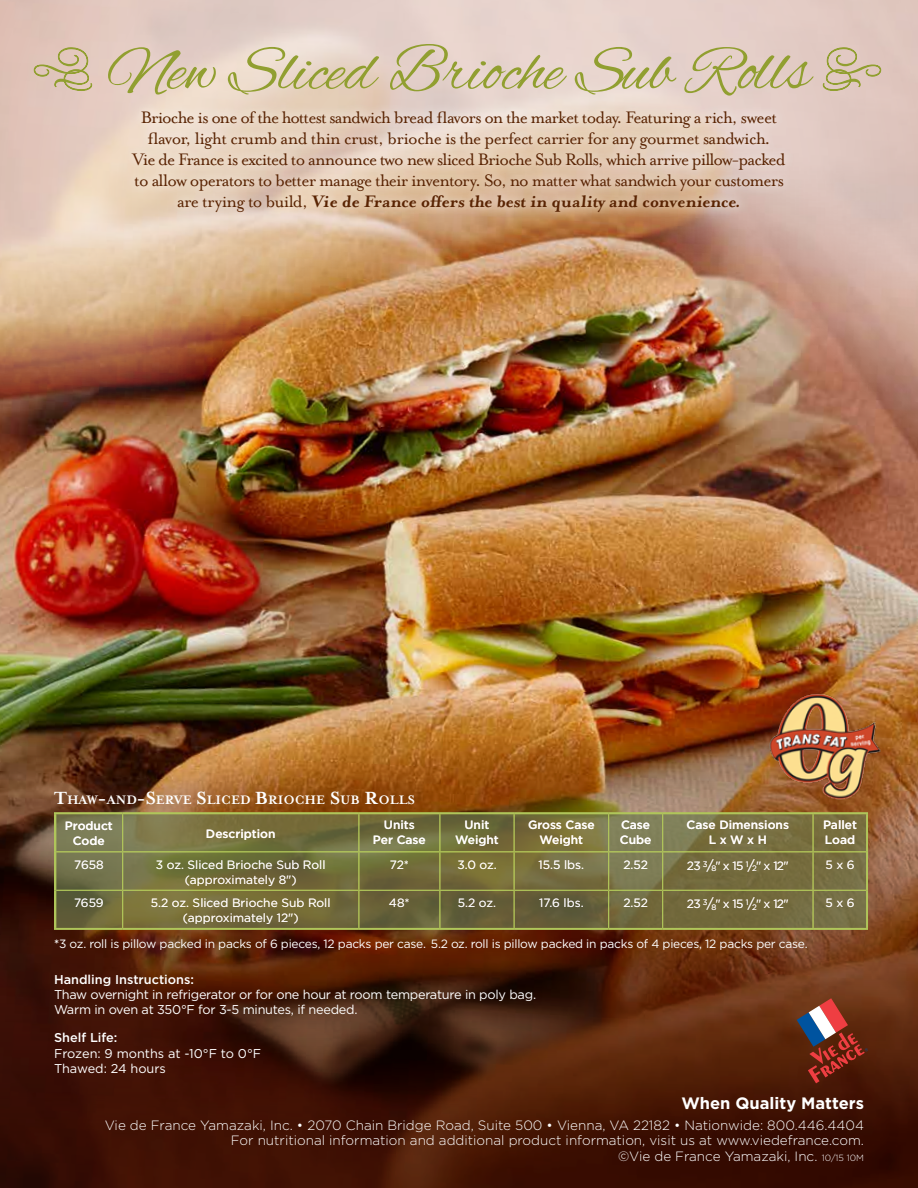
<style>
.page{position:relative;width:918px;height:1188px;background:#fff}
.page>*{position:absolute;margin:0;border:0;box-sizing:border-box;transform-origin:0 0}
.t1{font:66px "Alex Brush";color:#919f30}
.t2{font:19.2px/21px "Mrs Eaves Roman";letter-spacing:-.04em;color:#5a2403;text-align:center}
.t3{font:700 19.2px "Mrs Eaves";letter-spacing:-.03em;color:#5a2403}
.t4{font:700 16.5px "Gotham";color:#fff}
.t5{font:700 14.1px "Mrs Eaves";color:#fff}
.t6{font:300 13.5px/15.6px "Gotham";color:#fff;text-align:right}
.t7{font:12.75px/15.3px "Gotham";letter-spacing:-.02em;color:#fff}
.t8{font:12.75px/15.3px "Gotham";color:#fff}
.t9{font:500 12.75px "Gotham";color:#fff}
.t10{font:12px "Gotham";letter-spacing:-.02em;color:#fff}
.t11{font:500 12px/15px "Gotham";color:#fff;text-align:center}
.t12{font:12px/15px "Gotham";color:#fff;text-align:center}
.s1{font-family:"Mrs Eaves Roman";font-weight:400}
.s2{font-size:20.25px}
.s3{font-size:13.5px}
.s4{font-weight:500}
.s5{font-size:9px}
</style>
<div class="page">
<img style="left:0;top:0;width:918px;height:692px">
<img style="left:0;top:692px;width:918px;height:496px">
<div style="left:119px;top:97px;width:680px;height:129px;background:#fff;opacity:.4"></div>
<div style="left:122px;top:99px;width:674px;height:124px;background:#fff;opacity:.7"></div>
<svg style="left:797px;top:998px;width:71px;height:85px;background:#783a2f"></svg>
<svg style="left:822px;top:47px;width:60px;height:104px;background:#d9c4b4"></svg>
<svg style="left:33px;top:47px;width:60px;height:104px;background:#dbc3b1"></svg>
<div style="left:746px;top:670px;width:165px;height:163px;background:#81401c;opacity:.75"></div>
<img style="left:741px;top:672px;width:168px;height:155px">
<div style="left:32px;top:768px;width:415px;height:70px;background:#5a2403;opacity:.8"></div>
<svg style="left:56px;top:814px;width:810px;height:114px;background:#746e40"></svg>
<hr style="left:54px;top:890px;width:2px;height:38px;background:#afc55a">
<hr style="left:54px;top:928px;width:69px;height:2px;background:#afc55a">
<hr style="left:54px;top:852px;width:2px;height:38px;background:#afc55a">
<hr style="left:56px;top:890px;width:67px;height:1px;background:#afc55a">
<hr style="left:123px;top:890px;width:236px;height:1px;background:#afc55a">
<hr style="left:359px;top:890px;width:81px;height:1px;background:#afc55a">
<hr style="left:440px;top:890px;width:74px;height:1px;background:#afc55a">
<hr style="left:514px;top:890px;width:95px;height:1px;background:#afc55a">
<hr style="left:609px;top:890px;width:54px;height:1px;background:#afc55a">
<hr style="left:663px;top:890px;width:150px;height:1px;background:#afc55a">
<hr style="left:54px;top:812px;width:69px;height:2px;background:#afc55a">
<hr style="left:54px;top:814px;width:2px;height:38px;background:#afc55a">
<hr style="left:56px;top:851px;width:67px;height:1px;background:#afc55a">
<hr style="left:123px;top:851px;width:236px;height:1px;background:#afc55a">
<hr style="left:359px;top:851px;width:81px;height:1px;background:#afc55a">
<hr style="left:440px;top:851px;width:74px;height:1px;background:#afc55a">
<hr style="left:514px;top:851px;width:95px;height:1px;background:#afc55a">
<hr style="left:609px;top:851px;width:54px;height:1px;background:#afc55a">
<hr style="left:663px;top:851px;width:150px;height:1px;background:#afc55a">
<hr style="left:813px;top:891px;width:1px;height:37px;background:#afc55a">
<hr style="left:609px;top:812px;width:54px;height:2px;background:#afc55a">
<hr style="left:609px;top:928px;width:54px;height:2px;background:#afc55a">
<hr style="left:514px;top:812px;width:95px;height:2px;background:#afc55a">
<hr style="left:514px;top:928px;width:95px;height:2px;background:#afc55a">
<hr style="left:608px;top:814px;width:1px;height:37px;background:#afc55a">
<hr style="left:608px;top:852px;width:1px;height:38px;background:#afc55a">
<hr style="left:608px;top:891px;width:1px;height:37px;background:#afc55a">
<hr style="left:440px;top:812px;width:74px;height:2px;background:#afc55a">
<hr style="left:440px;top:928px;width:74px;height:2px;background:#afc55a">
<hr style="left:514px;top:814px;width:1px;height:37px;background:#afc55a">
<hr style="left:514px;top:852px;width:1px;height:38px;background:#afc55a">
<hr style="left:514px;top:891px;width:1px;height:37px;background:#afc55a">
<hr style="left:359px;top:812px;width:81px;height:2px;background:#afc55a">
<hr style="left:359px;top:928px;width:81px;height:2px;background:#afc55a">
<hr style="left:439px;top:814px;width:1px;height:37px;background:#afc55a">
<hr style="left:439px;top:852px;width:1px;height:38px;background:#afc55a">
<hr style="left:439px;top:891px;width:1px;height:37px;background:#afc55a">
<hr style="left:123px;top:812px;width:236px;height:2px;background:#afc55a">
<hr style="left:123px;top:928px;width:236px;height:2px;background:#afc55a">
<hr style="left:122px;top:814px;width:1px;height:37px;background:#afc55a">
<hr style="left:358px;top:814px;width:1px;height:37px;background:#afc55a">
<hr style="left:122px;top:852px;width:1px;height:38px;background:#afc55a">
<hr style="left:358px;top:852px;width:1px;height:38px;background:#afc55a">
<hr style="left:122px;top:891px;width:1px;height:37px;background:#afc55a">
<hr style="left:358px;top:891px;width:1px;height:37px;background:#afc55a">
<hr style="left:663px;top:812px;width:150px;height:2px;background:#afc55a">
<hr style="left:866px;top:890px;width:2px;height:38px;background:#afc55a">
<hr style="left:663px;top:928px;width:150px;height:2px;background:#afc55a">
<hr style="left:813px;top:928px;width:55px;height:2px;background:#afc55a">
<hr style="left:662px;top:814px;width:1px;height:37px;background:#afc55a">
<hr style="left:662px;top:852px;width:1px;height:38px;background:#afc55a">
<hr style="left:662px;top:891px;width:1px;height:37px;background:#afc55a">
<hr style="left:813px;top:812px;width:55px;height:2px;background:#afc55a">
<hr style="left:866px;top:814px;width:2px;height:38px;background:#afc55a">
<hr style="left:813px;top:814px;width:1px;height:37px;background:#afc55a">
<hr style="left:813px;top:851px;width:53px;height:1px;background:#afc55a">
<hr style="left:813px;top:852px;width:1px;height:38px;background:#afc55a">
<hr style="left:813px;top:890px;width:53px;height:1px;background:#afc55a">
<hr style="left:866px;top:852px;width:2px;height:38px;background:#afc55a">
<h1 class="t1" style="left:108px;top:34px;width:704px">New Sliced Brioche Sub Rolls</h1>
<p class="t2" style="left:132px;top:107px;width:655px">Brioche is one of the hottest sandwich bread flavors on the market today. Featuring a rich, sweet flavor, light crumb and thin crust, brioche is the perfect carrier for any gourmet sandwich.<br>Vie de France is excited to announce two new sliced Brioche Sub Rolls, which arrive pillow-packed to allow operators to better manage their inventory. So, no matter what sandwich your customers</p>
<p class="t3" style="left:177px;top:190px;width:568px"><span class="s1">are trying to build,</span> Vie de France offers the best in quality and convenience.</p>
<p class="t5" style="left:54px;top:792px;width:361px"><span class="s2">T</span>HAW<span class="s2">-</span>AND<span class="s2">-S</span>ERVE <span class="s2">S</span>LICED <span class="s2">B</span>RIOCHE <span class="s2">S</span>UB <span class="s2">R</span>OLLS</p>
<p class="t11" style="left:65px;top:818px;width:49px">Product<br>Code</p>
<p class="t11" style="left:206px;top:826px;width:71px">Description</p>
<p class="t11" style="left:373px;top:817px;width:54px">Units<br>Per Case</p>
<p class="t11" style="left:455px;top:817px;width:45px">Unit<br>Weight</p>
<p class="t11" style="left:528px;top:817px;width:68px">Gross Case<br>Weight</p>
<p class="t11" style="left:620px;top:817px;width:33px;text-align:left">Case<br>Cube</p>
<p class="t11" style="left:687px;top:817px;width:104px">Case Dimensions<br>L x W x H</p>
<p class="t11" style="left:823px;top:817px;width:35px;text-align:left">Pallet<br>Load</p>
<p class="t10" style="left:74px;top:858px;width:31px">7658</p>
<p class="t12" style="left:156px;top:857px;width:171px">3 oz. Sliced Brioche Sub Roll (approximately 8")</p>
<p class="t10" style="left:390px;top:858px;width:21px">72*</p>
<p class="t10" style="left:457px;top:858px;width:41px">3.0 oz.</p>
<p class="t10" style="left:539px;top:858px;width:47px">15.5 lbs.</p>
<p class="t10" style="left:623px;top:858px;width:26px">2.52</p>
<p class="t10" style="left:687px;top:859px;width:103px">23 <sup>3</sup><span class="s3">/</span><sub>8</sub>" x 15 <sup>1</sup><span class="s3">/</span><sub>2</sub>" x 12"</p>
<p class="t10" style="left:825px;top:858px;width:31px">5 x 6</p>
<p class="t10" style="left:74px;top:896px;width:31px">7659</p>
<p class="t12" style="left:151px;top:895px;width:181px">5.2 oz. Sliced Brioche Sub Roll (approximately 12")</p>
<p class="t10" style="left:389px;top:896px;width:22px">48*</p>
<p class="t10" style="left:458px;top:896px;width:40px">5.2 oz.</p>
<p class="t10" style="left:539px;top:896px;width:46px">17.6 lbs.</p>
<p class="t10" style="left:623px;top:896px;width:26px">2.52</p>
<p class="t10" style="left:687px;top:897px;width:103px">23 <sup>3</sup><span class="s3">/</span><sub>8</sub>" x 15 <sup>1</sup><span class="s3">/</span><sub>2</sub>" x 12"</p>
<p class="t10" style="left:825px;top:896px;width:31px">5 x 6</p>
<p class="t10" style="left:54px;top:937px;width:755px"><span class="s4">*</span>3 oz. roll is pillow packed in packs of 6 pieces, 12 packs per case. 5.2 oz. roll is pillow packed in packs of 4 pieces, 12 packs per case.</p>
<p class="t9" style="left:54px;top:972px;width:142px">Handling Instructions:</p>
<p class="t7" style="left:54px;top:987px;width:484px">Thaw overnight in refrigerator or for one hour at room temperature in poly bag.<br>Warm in oven at 350°F for 3-5 minutes, if needed.</p>
<p class="t9" style="left:54px;top:1031px;width:65px">Shelf Life:</p>
<p class="t8" style="left:54px;top:1045px;width:209px">Frozen: 9 months at -10°F to 0°F<br>Thawed: 24 hours</p>
<p class="t4" style="left:681px;top:1094px;width:184px">When Quality Matters</p>
<p class="t6" style="left:105px;top:1117px;width:761px">Vie de France Yamazaki, Inc. • 2070 Chain Bridge Road, Suite 500 • Vienna, VA 22182 • Nationwide: 800.446.4404<br>For nutritional information and additional product information, visit us at www.viedefrance.com.<br>©Vie de France Yamazaki, Inc. <span class="s5">10/15 10M</span></p>
</div>
